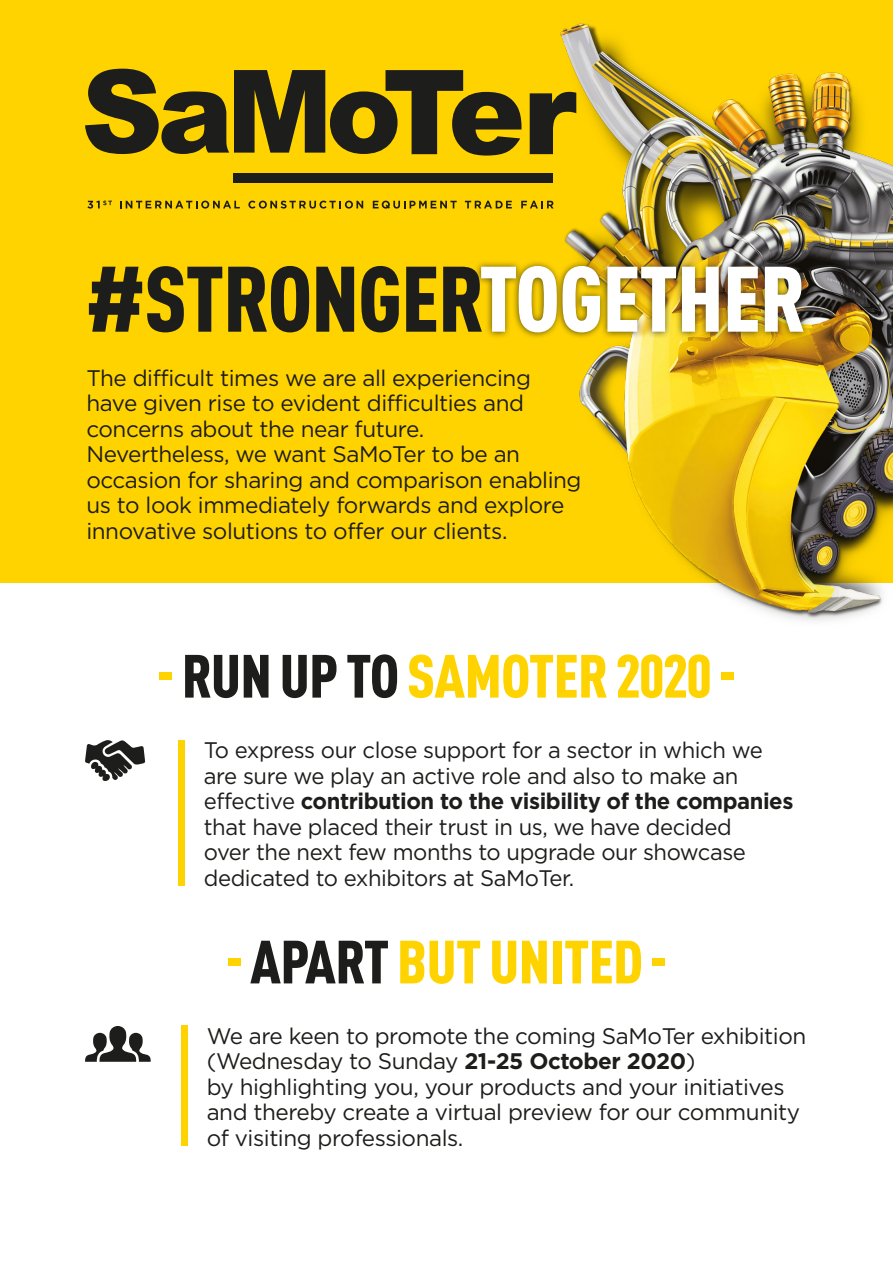
<style>
.page{position:relative;width:893px;height:1263px;background:#fff}
.page>*{position:absolute;margin:0;border:0;box-sizing:border-box;transform-origin:0 0}
.t1{font:900 condensed 91.35px "DIN Pro";letter-spacing:-.01em;color:#1d1d1b}
.t2{font:900 condensed 60px "DIN Pro";letter-spacing:-.01em;color:#ffd300}
.t3{font:22.5px/25.5px "Gotham";letter-spacing:-.02em;color:#1d1d1b}
.s1{color:#fff}
.s2{color:#1d1d1b}
.s3{font-weight:700}
</style>
<div class="page">
<div style="left:0;top:0;width:893px;height:583px;background:#ffd300"></div>
<img style="left:553px;top:23px;width:340px;height:598px">
<svg style="left:85px;top:69px;width:436px;height:87px"></svg>
<div style="left:234px;top:173px;width:319px;height:10px;background:#1d1d1b"></div>
<svg style="left:530px;top:92px;width:46px;height:62px"></svg>
<svg style="left:87px;top:201px;width:25px;height:8px"></svg>
<svg style="left:120px;top:201px;width:120px;height:8px"></svg>
<svg style="left:248px;top:201px;width:115px;height:8px"></svg>
<svg style="left:373px;top:201px;width:84px;height:8px"></svg>
<svg style="left:465px;top:201px;width:47px;height:7px"></svg>
<svg style="left:521px;top:201px;width:33px;height:7px"></svg>
<div style="left:474px;top:259px;width:336px;height:80px;background:#1d1d1b;opacity:.75"></div>
<div style="left:179px;top:740px;width:6px;height:146px;background:#ffd300"></div>
<div style="left:181px;top:1026px;width:7px;height:120px;background:#ffd300"></div>
<svg style="left:85px;top:740px;width:60px;height:41px"></svg>
<svg style="left:85px;top:1026px;width:66px;height:36px"></svg>
<h1 class="t1" style="left:85px;top:228px;width:722px">#STRONGER<span class="s1">TOGETHER</span></h1>
<p class="t3" style="left:86px;top:365px;width:497px">The difficult times we are all experiencing have given rise to evident difficulties and concerns about the near future.<br>Nevertheless, we want SaMoTer to be an occasion for sharing and comparison enabling us to look immediately forwards and explore innovative solutions to offer our clients.</p>
<h2 class="t2" style="left:157px;top:629px;width:580px">- <span class="s2">RUN UP TO</span> SAMOTER 2020 -</h2>
<p class="t3" style="left:204px;top:737px;width:591px">To express our close support for a sector in which we are sure we play an active role and also to make an effective <span class="s3">contribution to the visibility of the companies </span>that have placed their trust in us, we have decided<br>over the next few months to upgrade our showcase dedicated to exhibitors at SaMoTer.</p>
<h2 class="t2" style="left:225px;top:915px;width:444px">- <span class="s2">APART</span> BUT UNITED -</h2>
<p class="t3" style="left:207px;top:1023px;width:601px">We are keen to promote the coming SaMoTer exhibition (Wednesday to Sunday <span class="s3">21-25 October 2020</span>)<br>by highlighting you, your products and your initiatives and thereby create a virtual preview for our community of visiting professionals.</p>
</div>
